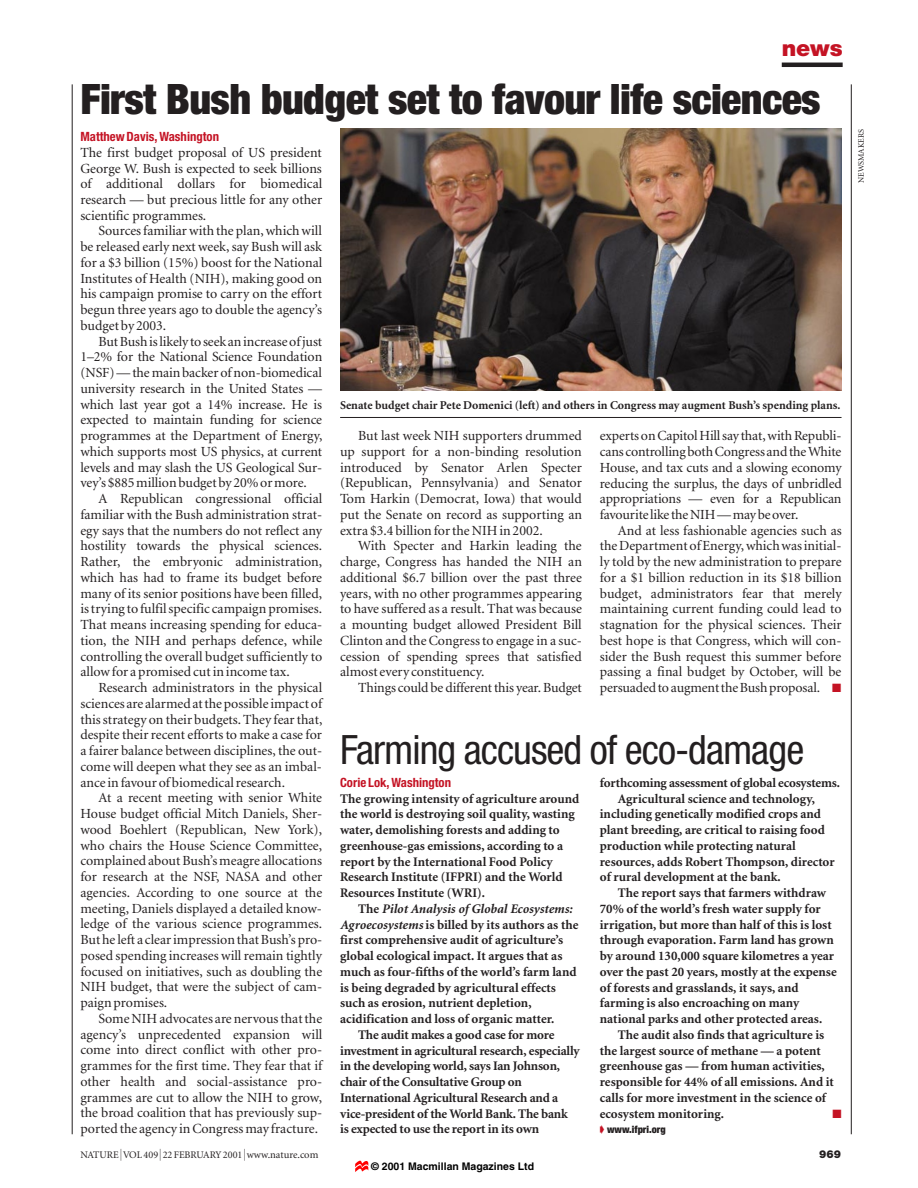
<style>
.page{position:relative;width:918px;height:1188px;background:#fff}
.page>*{position:absolute;margin:0;border:0;box-sizing:border-box;transform-origin:0 0}
.t1{font:900 condensed 42px "Helvetica Neue";letter-spacing:-.015em;color:#231f20}
.t2{font:condensed 40.5px "Helvetica Neue";letter-spacing:-.025em;color:#231f20}
.t3{font:900 22.5px "Helvetica Neue";color:#c41324}
.t4{font:13.95px/15.8px "Minion";color:#231f20;text-align:justify}
.t5{font:700 13.2px/15.8px "Minion";color:#231f20}
.t6{font:italic 700 13.2px "Minion";color:#231f20}
.t7{font:700 condensed 12.75px "Helvetica Neue";color:#c41324}
.t8{font:700 12px "Minion";color:#231f20}
.t9{font:12px "Zapf Dingbats";color:#c41324}
.t10{font:900 10.8px "Helvetica Neue";color:#231f20}
.t11{font:700 10.5px "Helvetica";color:#000}
.t12{font:10.2px "Minion";color:#231f20}
.t13{font:900 condensed 10.2px "Helvetica Neue";color:#231f20}
.t14{font:8.25px "Minion";color:#231f20}
.s1{color:#c41324}
.s2{font-style:normal}
.s3{font-style:italic}
.s4{font-family:"Unica SB";font-weight:300;font-size:12px}
.s5{font-size:10.5px}
</style>
<div class="page">
<hr style="left:782px;top:63px;width:61px;height:4px;background:#231f20">
<hr style="left:72px;top:84px;width:1px;height:1050px;background:#231f20">
<hr style="left:851px;top:84px;width:1px;height:1050px;background:#231f20">
<hr style="left:340px;top:417px;width:502px;height:1px;background:#231f20">
<img style="left:340px;top:129px;width:502px;height:262px">
<svg style="left:355px;top:1161px;width:13px;height:11px"></svg>
<h3 class="t3" style="left:782px;top:40px;width:62px">news</h3>
<h1 class="t1" style="left:80px;top:84px;width:742px">First Bush budget set to favour life sciences</h1>
<p class="t7" style="left:80px;top:132px;width:140px">Matthew Davis, Washington</p>
<p class="t4" style="left:80px;top:146px;width:243px">The first budget proposal of US president George W. Bush is expected to seek billions of additional dollars for biomedical research — but precious little for any other scientific programmes.</p>
<p class="t4" style="left:80px;top:224px;width:243px;text-indent:18px">Sources familiar with the plan, which will be released early next week, say Bush will ask for a $3 billion (15%) boost for the National Institutes of Health (NIH), making good on his campaign promise to carry on the effort begun three years ago to double the agency’s budget by 2003.</p>
<p class="t4" style="left:80px;top:335px;width:243px;text-indent:18px">But Bush is likely to seek an increase of just 1–2% for the National Science Foundation (NSF) — the main backer of non-biomedical university research in the United States — which last year got a 14% increase. He is expected to maintain funding for science programmes at the Department of Energy, which supports most US physics, at current levels and may slash the US Geological Sur&shy;vey’s $885 million budget by 20% or more.</p>
<p class="t4" style="left:80px;top:492px;width:243px;text-indent:18px">A Republican congressional official familiar with the Bush administration strat&shy;egy says that the numbers do not reflect any hostility towards the physical sciences.<br>Rather, the embryonic administration, which has had to frame its budget before many of its senior positions have been filled, is trying to fulfil specific campaign promises.<br>That means increasing spending for educa&shy;tion, the NIH and perhaps defence, while controlling the overall budget sufficiently to allow for a promised cut in income tax.</p>
<p class="t4" style="left:80px;top:681px;width:243px;text-indent:18px">Research administrators in the physical sciences are alarmed at the possible impact of this strategy on their budgets. They fear that, despite their recent efforts to make a case for a fairer balance between disciplines, the out&shy;come will deepen what they see as an imbal&shy;ance in favour of biomedical research.</p>
<p class="t4" style="left:80px;top:791px;width:243px;text-indent:18px">At a recent meeting with senior White House budget official Mitch Daniels, Sher&shy;wood Boehlert (Republican, New York), who chairs the House Science Committee, complained about Bush’s meagre allocations for research at the NSF, NASA and other agencies. According to one source at the meeting, Daniels displayed a detailed know&shy;ledge of the various science programmes.<br>But he left a clear impression that Bush’s pro&shy;posed spending increases will remain tightly focused on initiatives, such as doubling the NIH budget, that were the subject of cam&shy;paign promises.</p>
<p class="t4" style="left:80px;top:1012px;width:243px;text-indent:18px">Some NIH advocates are nervous that the agency’s unprecedented expansion will come into direct conflict with other pro&shy;grammes for the first time. They fear that if other health and social-assistance pro&shy;grammes are cut to allow the NIH to grow, the broad coalition that has previously sup&shy;ported the agency in Congress may fracture.</p>
<p class="t8" style="left:340px;top:400px;width:502px">Senate budget chair Pete Domenici (left) and others in Congress may augment Bush’s spending plans.</p>
<p class="t4" style="left:340px;top:429px;width:243px;text-indent:18px">But last week NIH supporters drummed up support for a non-binding resolution introduced by Senator Arlen Specter (Republican, Pennsylvania) and Senator Tom Harkin (Democrat, Iowa) that would put the Senate on record as supporting an extra $3.4 billion for the NIH in 2002.</p>
<p class="t4" style="left:340px;top:539px;width:243px;text-indent:18px">With Specter and Harkin leading the charge, Congress has handed the NIH an additional $6.7 billion over the past three years, with no other programmes appearing to have suffered as a result. That was because a mounting budget allowed President Bill Clinton and the Congress to engage in a suc&shy;cession of spending sprees that satisfied almost every constituency.</p>
<p class="t4" style="left:358px;top:681px;width:225px">Things could be different this year. Budget</p>
<p class="t4" style="left:600px;top:429px;width:243px">experts on Capitol Hill say that, with Republi&shy;cans controlling both Congress and the White House, and tax cuts and a slowing economy reducing the surplus, the days of unbridled appropriations — even for a Republican favourite like the NIH — may be over.</p>
<p class="t4" style="left:600px;top:524px;width:243px;text-indent:18px">And at less fashionable agencies such as the Department of Energy, which was initial&shy;ly told by the new administration to prepare for a $1 billion reduction in its $18 billion budget, administrators fear that merely maintaining current funding could lead to stagnation for the physical sciences. Their best hope is that Congress, which will con&shy;sider the Bush request this summer before passing a final budget by October, will be persuaded to augment the Bush proposal. <span class="s1">■</span></p>
<h2 class="t2" style="left:340px;top:735px;width:466px">Farming accused of eco-damage</h2>
<p class="t7" style="left:340px;top:778px;width:113px">Corie Lok, Washington</p>
<p class="t5" style="left:340px;top:792px;width:241px">The growing intensity of agriculture around the world is destroying soil quality, wasting water, demolishing forests and adding to greenhouse-gas emissions, according to a report by the International Food Policy Research Institute (IFPRI) and the World Resources Institute (WRI).</p>
<p class="t6" style="left:358px;top:903px;width:216px"><span class="s2">The</span> Pilot Analysis of Global Ecosystems:</p>
<p class="t5" style="left:340px;top:918px;width:240px"><span class="s3">Agroecosystems</span> is billed by its authors as the</p>
<p class="t5" style="left:340px;top:933px;width:225px">first comprehensive audit of agriculture’s</p>
<p class="t5" style="left:340px;top:949px;width:224px">global ecological impact. It argues that as</p>
<p class="t5" style="left:340px;top:965px;width:238px">much as four-fifths of the world’s farm land</p>
<p class="t5" style="left:340px;top:981px;width:217px">is being degraded by agricultural effects</p>
<p class="t5" style="left:340px;top:996px;width:193px">such as erosion, nutrient depletion,</p>
<p class="t5" style="left:340px;top:1012px;width:216px">acidification and loss of organic matter.</p>
<p class="t5" style="left:358px;top:1028px;width:198px">The audit makes a good case for more</p>
<p class="t5" style="left:340px;top:1044px;width:241px">investment in agricultural research, especially</p>
<p class="t5" style="left:340px;top:1059px;width:221px">in the developing world, says Ian Johnson,</p>
<p class="t5" style="left:340px;top:1075px;width:183px">chair of the Consultative Group on</p>
<p class="t5" style="left:340px;top:1091px;width:220px">International Agricultural Research and a</p>
<p class="t5" style="left:340px;top:1107px;width:229px">vice-president of the World Bank. The bank</p>
<p class="t5" style="left:340px;top:1122px;width:201px">is expected to use the report in its own</p>
<p class="t5" style="left:600px;top:776px;width:242px">forthcoming assessment of global ecosystems.</p>
<p class="t5" style="left:618px;top:792px;width:199px">Agricultural science and technology,</p>
<p class="t5" style="left:600px;top:807px;width:223px">including genetically modified crops and</p>
<p class="t5" style="left:600px;top:823px;width:227px">plant breeding, are critical to raising food</p>
<p class="t5" style="left:600px;top:839px;width:198px">production while protecting natural</p>
<p class="t5" style="left:600px;top:855px;width:236px">resources, adds Robert Thompson, director</p>
<p class="t5" style="left:600px;top:870px;width:182px">of rural development at the bank.</p>
<p class="t5" style="left:618px;top:886px;width:210px">The report says that farmers withdraw</p>
<p class="t5" style="left:600px;top:902px;width:222px">70% of the world’s fresh water supply for</p>
<p class="t5" style="left:600px;top:918px;width:233px">irrigation, but more than half of this is lost</p>
<p class="t5" style="left:600px;top:933px;width:236px">through evaporation. Farm land has grown</p>
<p class="t5" style="left:600px;top:949px;width:236px">by around 130,000 square kilometres a year</p>
<p class="t5" style="left:600px;top:965px;width:238px">over the past 20 years, mostly at the expense</p>
<p class="t5" style="left:600px;top:981px;width:200px">of forests and grasslands, it says, and</p>
<p class="t5" style="left:600px;top:996px;width:201px">farming is also encroaching on many</p>
<p class="t5" style="left:600px;top:1012px;width:224px">national parks and other protected areas.</p>
<p class="t5" style="left:618px;top:1028px;width:208px">The audit also finds that agriculture is</p>
<p class="t5" style="left:600px;top:1044px;width:223px">the largest source of methane — a potent</p>
<p class="t5" style="left:600px;top:1059px;width:226px">greenhouse gas — from human activities,</p>
<p class="t5" style="left:600px;top:1075px;width:236px">responsible for 44% of all emissions. And it</p>
<p class="t5" style="left:600px;top:1091px;width:228px">calls for more investment in the science of</p>
<p class="t5" style="left:600px;top:1107px;width:126px">ecosystem monitoring.</p>
<p class="t9" style="left:832px;top:1108px;width:11px">■</p>
<p class="t13" style="left:600px;top:1126px;width:67px"><span class="s1">➧</span> www.ifpri.org</p>
<p class="t12" style="left:80px;top:1151px;width:239px">NATURE<span class="s4">|</span> VOL 409 <span class="s4">|</span> 22 FEBRUARY 2001 <span class="s4">|</span> <span class="s5">www.nature.com</span></p>
<p class="t10" style="left:819px;top:1150px;width:23px">969</p>
<p class="t11" style="left:371px;top:1163px;width:164px">© 2001 Macmillan Magazines Ltd</p>
<p class="t14" style="left:858px;top:183px;width:55px;rotate:-90deg">NEWSMAKERS</p>
</div>
